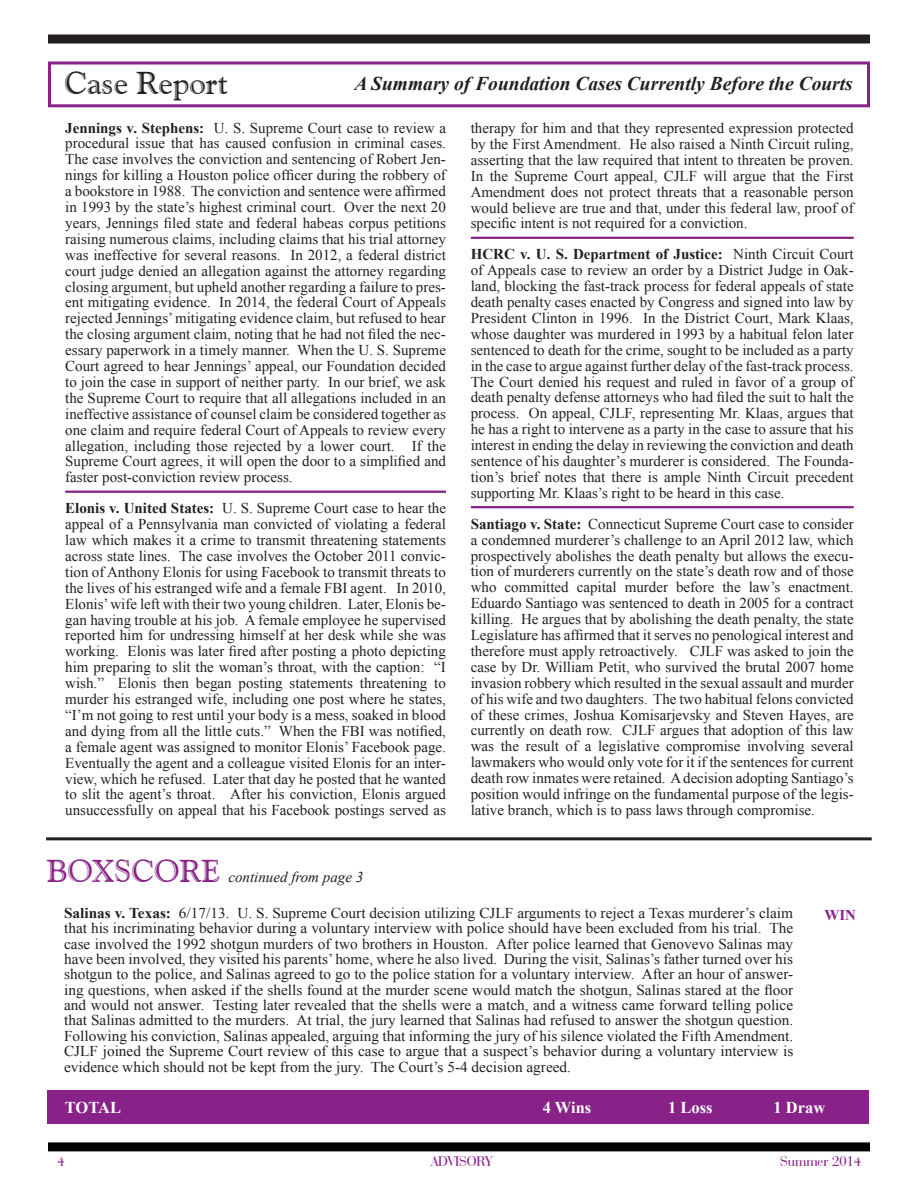
<style>
.page{position:relative;width:918px;height:1188px;background:#fff}
.page>*{position:absolute;margin:0;border:0;box-sizing:border-box;transform-origin:0 0}
.Z-CR_Heading{font:31.5px "Goudy Handtooled BT";color:#231f20}
.Z-CR_SubHeading{font:italic 700 19.5px "Times New Roman";color:#231f20}
.Z-BOX_Total{font:700 16.5px "Times New Roman";color:#fff}
.Z-CR_Text{font:15px/15.9px "Times New Roman";color:#231f20;text-align:justify}
.Z-BOX_Text_LLoose{font:15px/15.3px "Times New Roman";color:#231f20;text-align:justify}
.Z-CR_Text_No_Line{font:15px/15.9px "Times New Roman";color:#231f20;text-align:justify}
.Z-CR_Heading_Cont{font:italic 15px "Times New Roman";color:#231f20}
.t1{font:15px "Bauer Bodoni BT";color:#828}
.Z-BOX_Answer{font:700 15px "Times New Roman";color:#828}
.s1{font-weight:700}
.s2{font-family:"Goudy Handtooled BT";font-style:normal;font-size:31.5px;color:#828}
</style>
<div class="page">
<div style="left:48px;top:1142px;width:822px;height:9px;background:#000"></div>
<div style="left:48px;top:34px;width:822px;height:10px;background:#231f20"></div>
<div style="left:48px;top:62px;width:822px;height:45px;border:3px solid #828"></div>
<hr style="left:65px;top:491px;width:381px;height:2px;background:#828">
<hr style="left:471px;top:237px;width:383px;height:2px;background:#828">
<hr style="left:471px;top:506px;width:383px;height:2px;background:#828">
<div style="left:47px;top:1090px;width:822px;height:33px;background:#828"></div>
<hr style="left:46px;top:837px;width:826px;height:3px;background:#231f20">
<p class="Z-CR_Heading" style="left:64px;top:64px;width:165px">Case Report</p>
<p class="Z-CR_SubHeading" style="left:354px;top:70px;width:500px">A Summary of Foundation Cases Currently Before the Courts</p>
<p class="Z-CR_Text" style="left:65px;top:119px;width:382px"><span class="s1">Jennings v. Stephens:</span> U. S. Supreme Court case to review a procedural issue that has caused confusion in criminal cases.<br>The case involves the conviction and sentencing of Robert Jen&shy;nings for killing a Houston police officer during the robbery of a bookstore in 1988. The conviction and sentence were affirmed in 1993 by the state’s highest criminal court. Over the next 20 years, Jennings filed state and federal habeas corpus petitions raising numerous claims, including claims that his trial attorney was ineffective for several reasons. In 2012, a federal district court judge denied an allegation against the attorney regarding closing argument, but upheld another regarding a failure to pres&shy;ent mitigating evidence. In 2014, the federal Court of Appeals rejected Jennings’ mitigating evidence claim, but refused to hear the closing argument claim, noting that he had not filed the nec&shy;essary paperwork in a timely manner. When the U. S. Supreme Court agreed to hear Jennings’ appeal, our Foundation decided to join the case in support of neither party. In our brief, we ask the Supreme Court to require that all allegations included in an ineffective assistance of counsel claim be considered together as one claim and require federal Court of Appeals to review every allegation, including those rejected by a lower court. If the Supreme Court agrees, it will open the door to a simplified and faster post-conviction review process.</p>
<p class="Z-CR_Text" style="left:65px;top:500px;width:382px"><span class="s1">Elonis v. United States:</span> U. S. Supreme Court case to hear the appeal of a Pennsylvania man convicted of violating a federal law which makes it a crime to transmit threatening statements across state lines. The case involves the October 2011 convic&shy;tion of Anthony Elonis for using Facebook to transmit threats to the lives of his estranged wife and a female FBI agent. In 2010, Elonis’ wife left with their two young children. Later, Elonis be&shy;gan having trouble at his job. A female employee he supervised reported him for undressing himself at her desk while she was working. Elonis was later fired after posting a photo depicting him preparing to slit the woman’s throat, with the caption: “I wish.” Elonis then began posting statements threatening to murder his estranged wife, including one post where he states, “I’m not going to rest until your body is a mess, soaked in blood and dying from all the little cuts.” When the FBI was notified, a female agent was assigned to monitor Elonis’ Facebook page.<br>Eventually the agent and a colleague visited Elonis for an inter&shy;view, which he refused. Later that day he posted that he wanted to slit the agent’s throat. After his conviction, Elonis argued unsuccessfully on appeal that his Facebook postings served as</p>
<p class="Z-CR_Text" style="left:471px;top:120px;width:384px">therapy for him and that they represented expression protected by the First Amendment. He also raised a Ninth Circuit ruling, asserting that the law required that intent to threaten be proven.<br>In the Supreme Court appeal, CJLF will argue that the First Amendment does not protect threats that a reasonable person would believe are true and that, under this federal law, proof of specific intent is not required for a conviction.</p>
<p class="Z-CR_Text" style="left:471px;top:246px;width:384px"><span class="s1">HCRC v. U. S. Department of Justice:</span> Ninth Circuit Court of Appeals case to review an order by a District Judge in Oak&shy;land, blocking the fast-track process for federal appeals of state death penalty cases enacted by Congress and signed into law by President Clinton in 1996. In the District Court, Mark Klaas, whose daughter was murdered in 1993 by a habitual felon later sentenced to death for the crime, sought to be included as a party in the case to argue against further delay of the fast-track process.<br>The Court denied his request and ruled in favor of a group of death penalty defense attorneys who had filed the suit to halt the process. On appeal, CJLF, representing Mr. Klaas, argues that he has a right to intervene as a party in the case to assure that his interest in ending the delay in reviewing the conviction and death sentence of his daughter’s murderer is considered. The Founda&shy;tion’s brief notes that there is ample Ninth Circuit precedent supporting Mr. Klaas’s right to be heard in this case.</p>
<p class="Z-CR_Text_No_Line" style="left:471px;top:516px;width:384px"><span class="s1">Santiago v. State:</span> Connecticut Supreme Court case to consider a condemned murderer’s challenge to an April 2012 law, which prospectively abolishes the death penalty but allows the execu&shy;tion of murderers currently on the state’s death row and of those who committed capital murder before the law’s enactment.<br>Eduardo Santiago was sentenced to death in 2005 for a contract killing. He argues that by abolishing the death penalty, the state Legislature has affirmed that it serves no penological interest and therefore must apply retroactively. CJLF was asked to join the case by Dr. William Petit, who survived the brutal 2007 home invasion robbery which resulted in the sexual assault and murder of his wife and two daughters. The two habitual felons convicted of these crimes, Joshua Komisarjevsky and Steven Hayes, are currently on death row. CJLF argues that adoption of this law was the result of a legislative compromise involving several lawmakers who would only vote for it if the sentences for current death row inmates were retained. A decision adopting Santiago’s position would infringe on the fundamental purpose of the legis&shy;lative branch, which is to pass laws through compromise.</p>
<p class="Z-CR_Heading_Cont" style="left:47px;top:866px;width:318px"><span class="s2">BOXSCORE</span> continued from page 3</p>
<p class="Z-BOX_Text_LLoose" style="left:64px;top:905px;width:731px"><span class="s1">Salinas v. Texas:</span> 6/17/13. U. S. Supreme Court decision utilizing CJLF arguments to reject a Texas murderer’s claim</p>
<p class="Z-BOX_Answer" style="left:824px;top:905px;width:33px">WIN</p>
<p class="Z-BOX_Text_LLoose" style="left:64px;top:920px;width:731px">that his incriminating behavior during a voluntary interview with police should have been excluded from his trial. The case involved the 1992 shotgun murders of two brothers in Houston. After police learned that Genovevo Salinas may have been involved, they visited his parents’ home, where he also lived. During the visit, Salinas’s father turned over his shotgun to the police, and Salinas agreed to go to the police station for a voluntary interview. After an hour of answer&shy;ing questions, when asked if the shells found at the murder scene would match the shotgun, Salinas stared at the floor and would not answer. Testing later revealed that the shells were a match, and a witness came forward telling police that Salinas admitted to the murders. At trial, the jury learned that Salinas had refused to answer the shotgun question.<br>Following his conviction, Salinas appealed, arguing that informing the jury of his silence violated the Fifth Amendment.<br>CJLF joined the Supreme Court review of this case to argue that a suspect’s behavior during a voluntary interview is evidence which should not be kept from the jury. The Court’s 5-4 decision agreed.</p>
<p class="Z-BOX_Total" style="left:65px;top:1096px;width:58px">TOTAL</p>
<p class="Z-BOX_Total" style="left:543px;top:1096px;width:50px">4 Wins</p>
<p class="Z-BOX_Total" style="left:668px;top:1096px;width:46px">1 Loss</p>
<p class="Z-BOX_Total" style="left:774px;top:1096px;width:53px">1 Draw</p>
<p class="t1" style="left:57px;top:1152px;width:9px">4</p>
<p class="t1" style="left:431px;top:1152px;width:63px">ADVISORY</p>
<p class="t1" style="left:780px;top:1152px;width:82px">Summer 2014</p>
</div>
